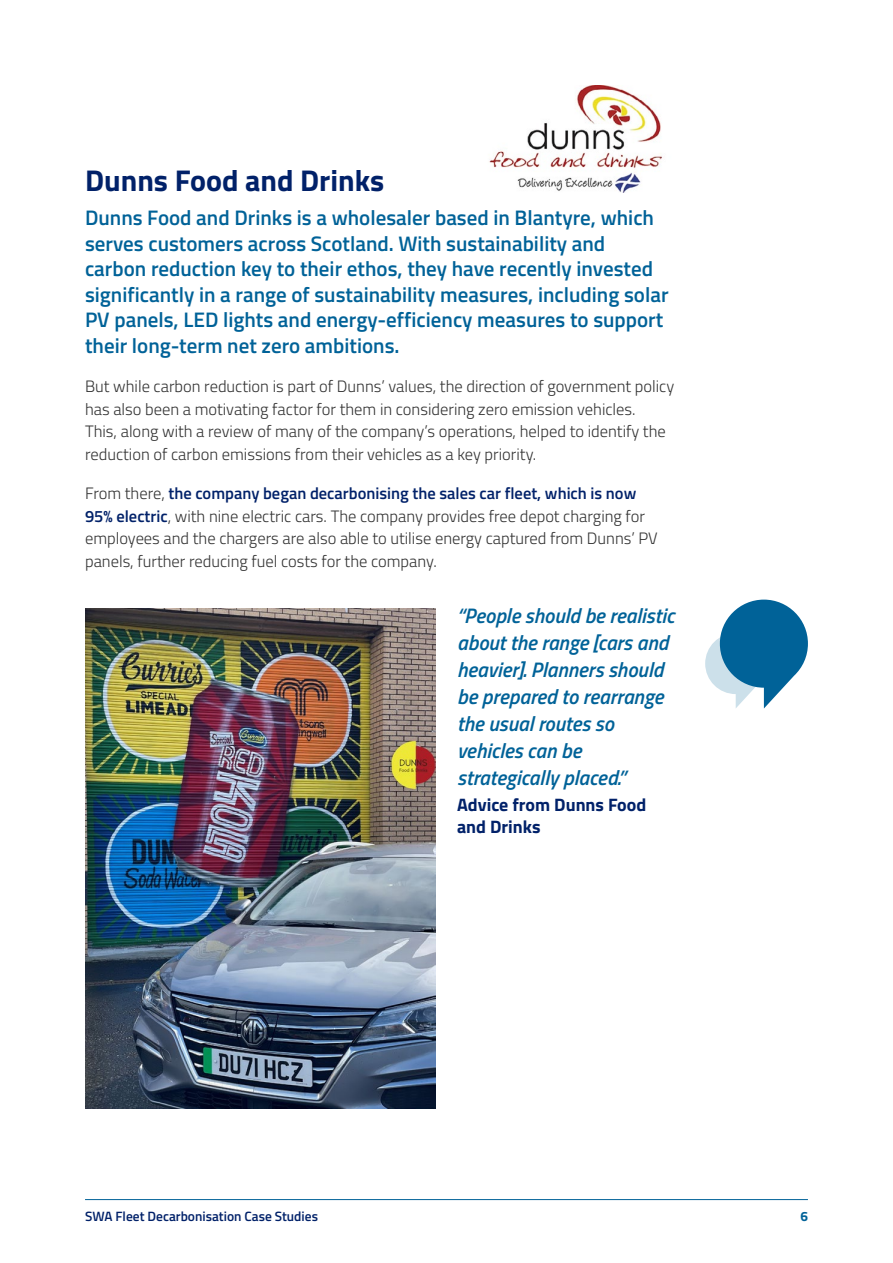
<style>
.page{position:relative;width:893px;height:1263px;background:#fff}
.page>*{position:absolute;margin:0;border:0;box-sizing:border-box;transform-origin:0 0}
.t1{font:700 30px "Titillium Web";color:#012169}
.t2{font:600 21px/25.5px "Titillium Web";color:#006298}
.t3{font:italic 600 21px/27px "Titillium Web";color:#006298}
.t4{font:700 18px/21.6px "Titillium Web";color:#012169}
.t5{font:300 16.5px/22.5px "Titillium Web";color:#333}
.t6{font:600 13.5px "Titillium Web";color:#012169}
.t7{font:700 13.5px "Titillium Web";color:#006298}
.s1{font-weight:600;color:#012169}
</style>
<div class="page">
<img style="left:489px;top:85px;width:173px;height:107px">
<svg style="left:705px;top:600px;width:103px;height:108px"></svg>
<img style="left:85px;top:608px;width:351px;height:501px">
<hr style="left:85px;top:1199px;width:723px;height:1px;background:#006298">
<h1 class="t1" style="left:85px;top:158px;width:301px">Dunns Food and Drinks</h1>
<p class="t2" style="left:85px;top:204px;width:585px">Dunns Food and Drinks is a wholesaler based in Blantyre, which serves customers across Scotland. With sustainability and carbon reduction key to their ethos, they have recently invested significantly in a range of sustainability measures, including solar PV panels, LED lights and energy-efficiency measures to support their long-term net zero ambitions.</p>
<p class="t5" style="left:85px;top:374px;width:591px">But while carbon reduction is part of Dunns’ values, the direction of government policy has also been a motivating factor for them in considering zero emission vehicles.<br>This, along with a review of many of the company’s operations, helped to identify the reduction of carbon emissions from their vehicles as a key priority.</p>
<p class="t5" style="left:85px;top:482px;width:574px">From there, <span class="s1">the company began decarbonising the sales car fleet, which is now 95% electric</span>, with nine electric cars. The company provides free depot charging for employees and the chargers are also able to utilise energy captured from Dunns’ PV panels, further reducing fuel costs for the company.</p>
<p class="t3" style="left:457px;top:601px;width:219px">“People should be realistic about the range [cars and heavier]. Planners should be prepared to rearrange the usual routes so vehicles can be strategically placed.”</p>
<p class="t4" style="left:457px;top:793px;width:191px">Advice from Dunns Food and Drinks</p>
<p class="t6" style="left:85px;top:1206px;width:234px">SWA Fleet Decarbonisation Case Studies</p>
<p class="t7" style="left:800px;top:1206px;width:9px">6</p>
</div>
